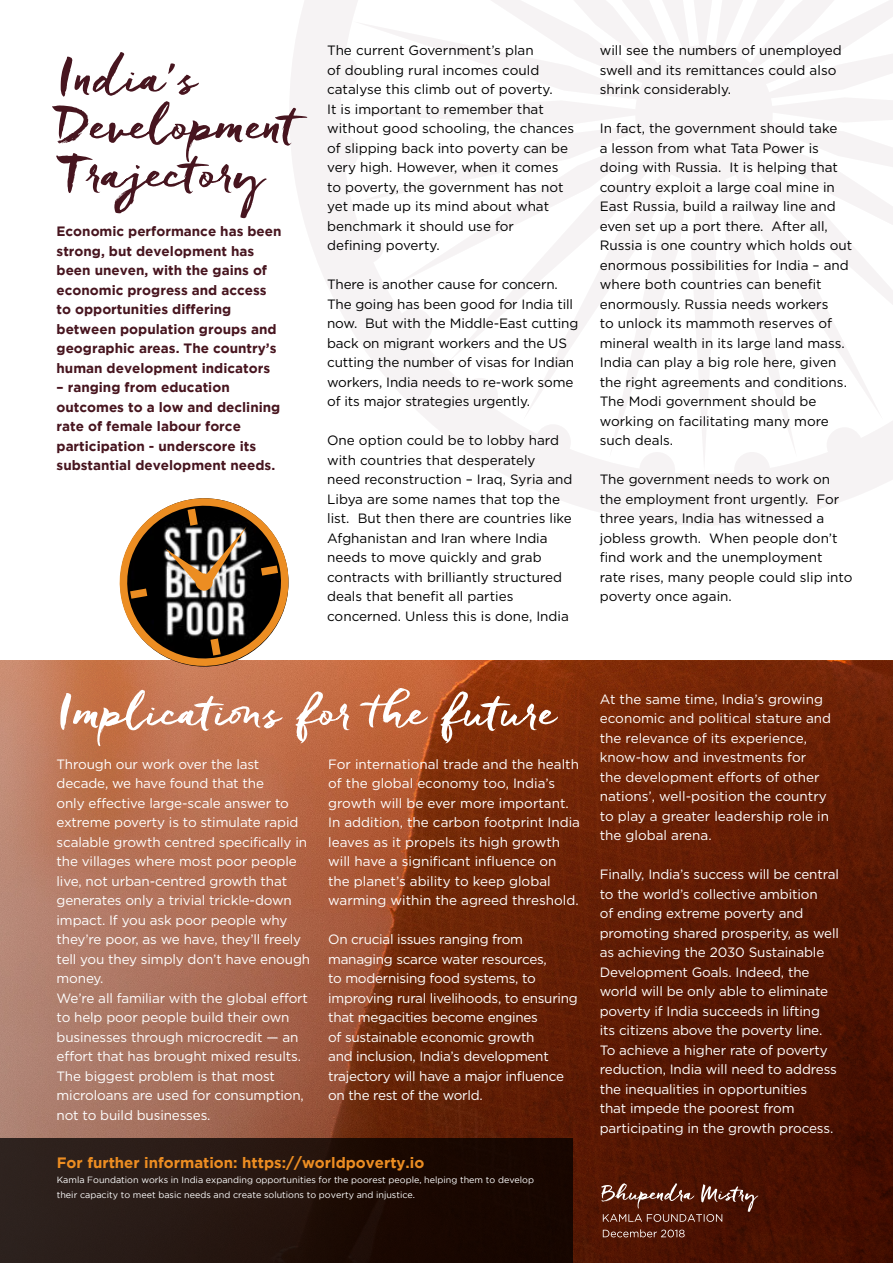
<style>
.page{position:relative;width:893px;height:1263px;background:#fff}
.page>*{position:absolute;margin:0;border:0;box-sizing:border-box;transform-origin:0 0}
.t1{font:700 15px "Gotham";color:#ec8d22}
.t2{font:13.5px/19.5px "Gotham";letter-spacing:-.01em;color:#fff}
.t3{font:13.5px/19.5px "Gotham";color:#000}
.t4{font:700 13.5px/19.5px "Gotham";color:#47151f}
.t5{font:9px/15px "Gotham";color:#fff}
</style>
<div class="page">
<img style="left:0;top:661px;width:893px;height:602px">
<svg style="left:294px;top:0;width:599px;height:525px"></svg>
<svg style="left:113px;top:491px;width:182px;height:182px"></svg>
<svg style="left:52px;top:52px;width:255px;height:166px"></svg>
<div style="left:0;top:1138px;width:572px;height:125px;background:linear-gradient(to right,#30241f,#150200)"></div>
<svg style="left:60px;top:688px;width:498px;height:58px;background:#c07857"></svg>
<svg style="left:603px;top:1229px;width:82px;height:8px"></svg>
<svg style="left:601px;top:1183px;width:157px;height:39px;background:#683628"></svg>
<p class="t4" style="left:57px;top:222px;width:226px">Economic performance has been strong, but development has been uneven, with the gains of economic progress and access to opportunities differing between population groups and geographic areas. The country’s human development indicators</p>
<p class="t4" style="left:57px;top:378px;width:225px">– ranging from education outcomes to a low and declining rate of female labour force participation - underscore its substantial development needs.</p>
<p class="t3" style="left:327px;top:41px;width:249px">The current Government’s plan<br>of doubling rural incomes could catalyse this climb out of poverty.<br>It is important to remember that without good schooling, the chances of slipping back into poverty can be very high. However, when it comes to poverty, the government has not yet made up its mind about what benchmark it should use for<br>defi ning poverty.</p>
<p class="t3" style="left:327px;top:275px;width:253px">There is another cause for concern.<br>The going has been good for India till now. But with the Middle-East cutting back on migrant workers and the US cutting the number of visas for Indian workers, India needs to re-work some of its major strategies urgently.</p>
<p class="t3" style="left:327px;top:431px;width:247px">One option could be to lobby hard with countries that desperately<br>need reconstruction – Iraq, Syria and Libya are some names that top the list. But then there are countries like Afghanistan and Iran where India needs to move quickly and grab contracts with brilliantly structured deals that benefit all parties concerned. Unless this is done, India</p>
<p class="t3" style="left:600px;top:40px;width:244px">will see the numbers of unemployed swell and its remittances could also shrink considerably.</p>
<p class="t3" style="left:600px;top:118px;width:254px">In fact, the government should take<br>a lesson from what Tata Power is doing with Russia. It is helping that country exploit a large coal mine in East Russia, build a railway line and even set up a port there. After all, Russia is one country which holds out enormous possibilities for India – and where both countries can benefit enormously. Russia needs workers<br>to unlock its mammoth reserves of mineral wealth in its large land mass.<br>India can play a big role here, given the right agreements and conditions.<br>The Modi government should be working on facilitating many more such deals.</p>
<p class="t3" style="left:600px;top:469px;width:254px">The government needs to work on the employment front urgently. For three years, India has witnessed a jobless growth. When people don’t<br>fi nd work and the unemployment<br>rate rises, many people could slip into poverty once again.</p>
<p class="t2" style="left:57px;top:754px;width:255px">Through our work over the last decade, we have found that the<br>only effective large-scale answer to extreme poverty is to stimulate rapid scalable growth centred specifically in the villages where most poor people live, not urban-centred growth that generates only a trivial trickle-down impact. If you ask poor people why they’re poor, as we have, they’ll freely tell you they simply don’t have enough money.<br>We’re all familiar with the global effort to help poor people build their own businesses through microcredit — an effort that has brought mixed results.<br>The biggest problem is that most microloans are used for consumption, not to build businesses.</p>
<p class="t2" style="left:328px;top:754px;width:253px">For international trade and the health of the global economy too, India’s growth will be ever more important.<br>In addition, the carbon footprint India leaves as it propels its high growth will have a significant influence on the planet’s ability to keep global warming within the agreed threshold.</p>
<p class="t2" style="left:328px;top:929px;width:251px">On crucial issues ranging from managing scarce water resources,<br>to modernising food systems, to improving rural livelihoods, to ensuring that megacities become engines<br>of sustainable economic growth<br>and inclusion, India’s development trajectory will have a major influence on the rest of the world.</p>
<p class="t1" style="left:57px;top:1154px;width:369px">For further information: https://worldpoverty.io</p>
<p class="t5" style="left:57px;top:1172px;width:479px">Kamla Foundation works in India expanding opportunities for the poorest people, helping them to develop their capacity to meet basic needs and create solutions to poverty and injustice.</p>
<p class="t2" style="left:600px;top:689px;width:233px">At the same time, India’s growing economic and political stature and the relevance of its experience, know-how and investments for the development efforts of other nations’, well-position the country to play a greater leadership role in the global arena.</p>
<p class="t2" style="left:600px;top:865px;width:241px">Finally, India’s success will be central to the world’s collective ambition<br>of ending extreme poverty and promoting shared prosperity, as well as achieving the 2030 Sustainable Development Goals. Indeed, the world will be only able to eliminate poverty if India succeeds in lifting<br>its citizens above the poverty line.<br>To achieve a higher rate of poverty reduction, India will need to address the inequalities in opportunities<br>that impede the poorest from participating in the growth process.</p>
</div>
